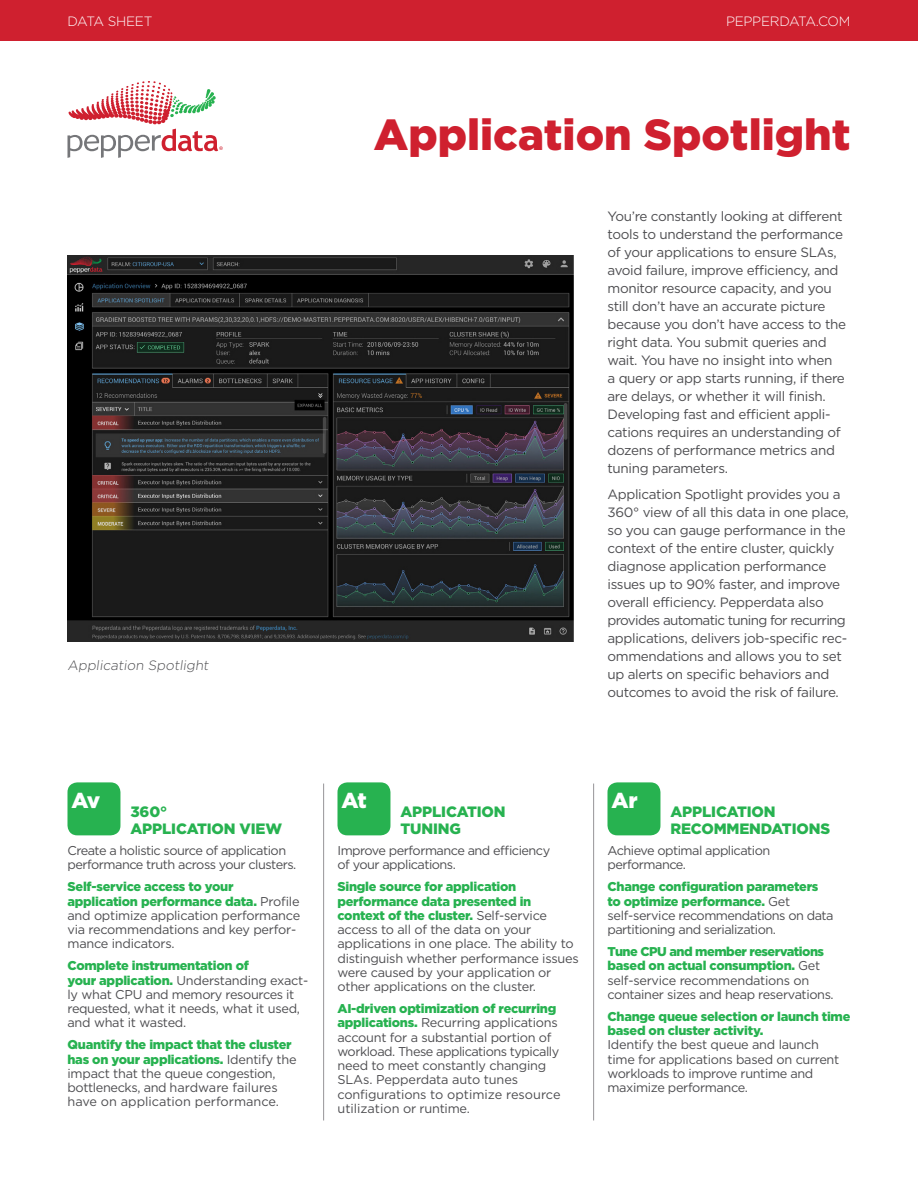
<style>
.page{position:relative;width:918px;height:1188px;background:#fff}
.page>*{position:absolute;margin:0;border:0;box-sizing:border-box;transform-origin:0 0}
.t1{font:900 43.5px "Gotham";color:#cf202f}
.Subhead{font:900 21.6px "Gotham";color:#fff}
.Subhead_Element{font:900 15px/16.5px "Gotham";letter-spacing:-.01em;color:#27b250}
.Body{font:13.5px/18px "Gotham";letter-spacing:-.025em;color:#4d4d50}
.Body-2{font:300 13.5px "Gotham";letter-spacing:-.02em;color:#fff}
.Chart_caption{font:300 13.5px "Gotham";color:#4d4d50}
.Body_2{font:12.75px/14.2px "Gotham";letter-spacing:-.02em;color:#4d4d50}
.Body_2-2{font:12.75px/14.2px "Gotham";letter-spacing:-.04em;color:#4d4d50}
.s1{font-weight:900;color:#27b250}
</style>
<div class="page">
<svg style="left:67px;top:81px;width:156px;height:77px"></svg>
<hr style="left:323px;top:784px;width:1px;height:336px;background:#979598">
<hr style="left:593px;top:784px;width:1px;height:336px;background:#979598">
<div style="left:0;top:0;width:918px;height:40px;background:#cf202f"></div>
<img style="left:68px;top:255px;width:506px;height:386px">
<div style="left:67px;top:782px;width:53px;height:53px;background:#27b250;border-radius:10px"></div>
<div style="left:337px;top:782px;width:53px;height:53px;background:#27b250;border-radius:10px"></div>
<div style="left:607px;top:782px;width:53px;height:53px;background:#27b250;border-radius:10px"></div>
<p class="Body-2" style="left:68px;top:12px;width:86px">DATA SHEET</p>
<p class="Body-2" style="left:726px;top:12px;width:126px">PEPPERDATA.COM</p>
<p class="Chart_caption" style="left:68px;top:657px;width:145px">Application Spotlight</p>
<p class="t1" style="left:374px;top:105px;width:478px">Application Spotlight</p>
<p class="Body" style="left:608px;top:207px;width:240px">You’re constantly looking at different tools to understand the performance of your applications to ensure SLAs, avoid failure, improve efficiency, and monitor resource capacity, and you still don’t have an accurate picture because you don’t have access to the right data. You submit queries and wait. You have no insight into when<br>a query or app starts running, if there are delays, or whether it will finish.<br>Developing fast and efficient appli&shy;cations requires an understanding of dozens of performance metrics and tuning parameters.</p>
<p class="Body" style="left:608px;top:485px;width:243px">Application Spotlight provides you a 360° view of all this data in one place, so you can gauge performance in the context of the entire cluster, quickly diagnose application performance issues up to 90% faster, and improve overall efficiency. Pepperdata also provides automatic tuning for recurring applications, delivers job-specific rec&shy;ommendations and allows you to set up alerts on specific behaviors and outcomes to avoid the risk of failure.</p>
<p class="Subhead" style="left:72px;top:785px;width:30px">Av</p>
<p class="Subhead" style="left:342px;top:785px;width:27px">At</p>
<p class="Subhead" style="left:612px;top:785px;width:27px">Ar</p>
<p class="Subhead_Element" style="left:130px;top:804px;width:153px">360°<br>APPLICATION VIEW</p>
<p class="Body_2-2" style="left:68px;top:843px;width:230px">Create a holistic source of application performance truth across your clusters.</p>
<p class="Body_2" style="left:68px;top:879px;width:234px"><span class="s1">Self-service access to your application performance data.</span> Profile and optimize application performance via recommendations and key perfor&shy;mance indicators.</p>
<p class="Body_2" style="left:68px;top:959px;width:242px"><span class="s1">Complete instrumentation of<br>your application.</span> Understanding exact&shy;ly what CPU and memory resources it requested, what it needs, what it used, and what it wasted.</p>
<p class="Body_2" style="left:68px;top:1038px;width:231px"><span class="s1">Quantify the impact that the cluster has on your applications.</span> Identify the impact that the queue congestion, bottlenecks, and hardware failures have on application performance.</p>
<p class="Subhead_Element" style="left:400px;top:804px;width:107px">APPLICATION<br>TUNING</p>
<p class="Body_2-2" style="left:338px;top:843px;width:214px">Improve performance and efficiency of your applications.</p>
<p class="Body_2" style="left:338px;top:879px;width:243px"><span class="s1">Single source for application performance data presented in context of the cluster.</span> Self-service access to all of the data on your applications in one place. The ability to distinguish whether performance issues were caused by your application or other applications on the cluster.</p>
<p class="Body_2" style="left:338px;top:1001px;width:225px"><span class="s1">AI-driven optimization of recurring applications.</span> Recurring applications account for a substantial portion of workload. These applications typically need to meet constantly changing SLAs. Pepperdata auto tunes configurations to optimize resource utilization or runtime.</p>
<p class="Subhead_Element" style="left:670px;top:804px;width:161px">APPLICATION<br>RECOMMENDATIONS</p>
<p class="Body_2-2" style="left:608px;top:843px;width:164px">Achieve optimal application performance.</p>
<p class="Body_2-2" style="left:608px;top:879px;width:228px"><span class="s1">Change configuration parameters to optimize performance.</span> Get self-service recommendations on data partitioning and serialization.</p>
<p class="Body_2" style="left:608px;top:944px;width:228px"><span class="s1">Tune CPU and member reservations based on actual consumption.</span> Get self-service recommendations on container sizes and heap reservations.</p>
<p class="Body_2" style="left:608px;top:1009px;width:244px"><span class="s1">Change queue selection or launch time based on cluster activity.<br></span>Identify the best queue and launch<br>time for applications based on current workloads to improve runtime and maximize performance.</p>
</div>
